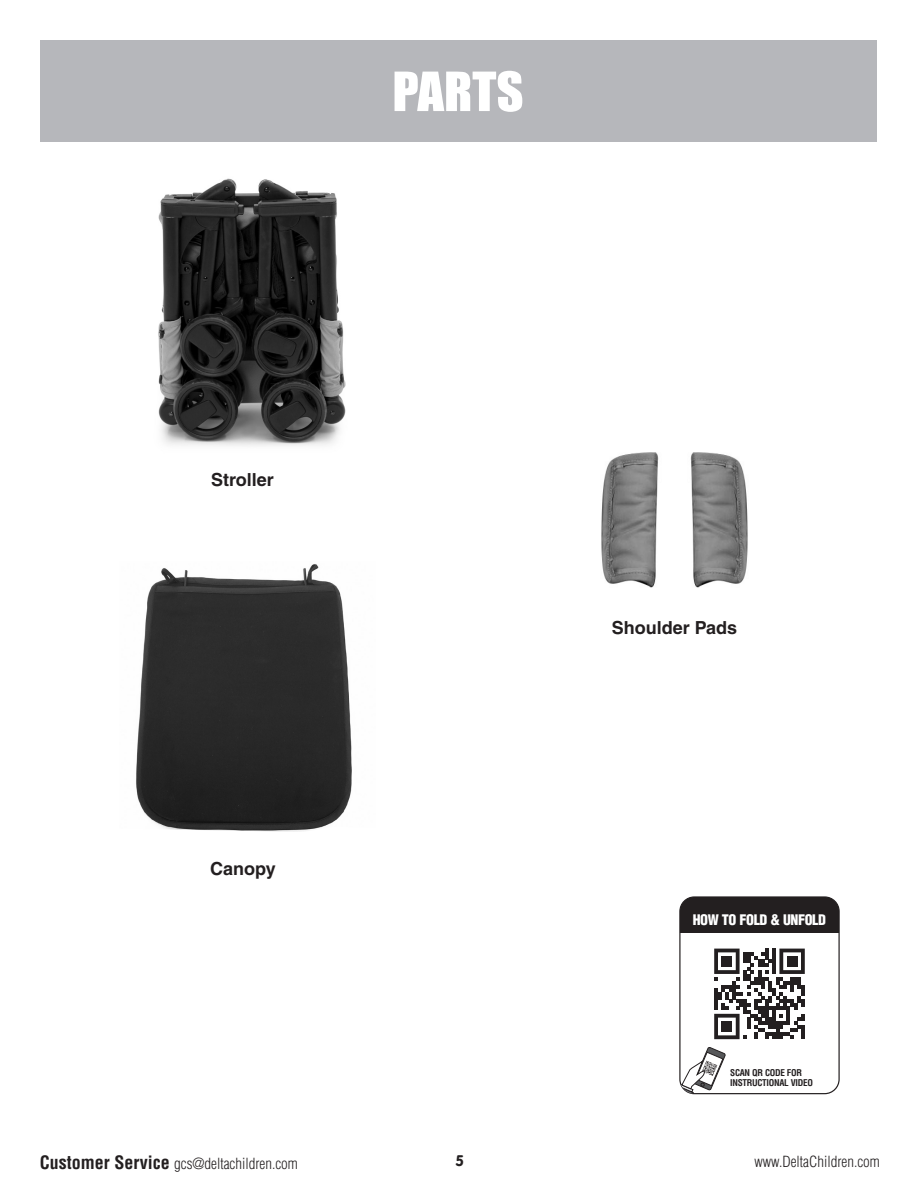
<style>
.page{position:relative;width:918px;height:1188px;background:#fff}
.page>*{position:absolute;margin:0;border:0;box-sizing:border-box;transform-origin:0 0}
.t1{font:700 18px "Helvetica";color:#231f20}
.t2{font:300 condensed 15px "Helvetica";color:#231f20}
.t3{font:15px "VAG Rounded Bold";color:#231f20}
.Bullets{font:900 condensed 14.25px "Helvetica";letter-spacing:-.03em;color:#fff}
.Bullets-2{font:700 condensed 9.15px "Helvetica";letter-spacing:-.03em;color:#231f20}
.s1{font-weight:700;font-size:18px}
</style>
<div class="page">
<div style="left:40px;top:40px;width:837px;height:102px;background:#b6b7bb"></div>
<svg style="left:395px;top:71px;width:127px;height:41px"></svg>
<img style="left:158px;top:178px;width:188px;height:268px">
<img style="left:136px;top:564px;width:216px;height:268px">
<img style="left:601px;top:452px;width:58px;height:136px">
<img style="left:690px;top:452px;width:58px;height:136px">
<div style="left:680px;top:897px;width:159px;height:36px;background:#231f20"></div>
<div style="left:679px;top:896px;width:161px;height:198px;border:1px solid #231f20;border-radius:14px"></div>
<svg style="left:680px;top:1047px;width:45px;height:47px"></svg>
<svg style="left:714px;top:949px;width:91px;height:90px"></svg>
<div style="left:721px;top:956px;width:11px;height:11px;background:#231f20"></div>
<div style="left:787px;top:956px;width:11px;height:11px;background:#231f20"></div>
<div style="left:721px;top:1021px;width:11px;height:11px;background:#231f20"></div>
<p class="t1" style="left:211px;top:468px;width:64px">Stroller</p>
<p class="t1" style="left:210px;top:857px;width:67px">Canopy</p>
<p class="t1" style="left:612px;top:616px;width:127px">Shoulder Pads</p>
<p class="Bullets" style="left:693px;top:911px;width:135px">HOW TO FOLD &amp; UNFOLD</p>
<p class="Bullets-2" style="left:730px;top:1067px;width:73px">SCAN QR CODE FOR</p>
<p class="Bullets-2" style="left:730px;top:1077px;width:84px">INSTRUCTIONAL VIDEO</p>
<p class="t2" style="left:40px;top:1154px;width:259px"><span class="s1">Customer Service</span> gcs@deltachildren.com</p>
<p class="t3" style="left:456px;top:1152px;width:10px">5</p>
<p class="t2" style="left:755px;top:1152px;width:127px">www.DeltaChildren.com</p>
</div>
